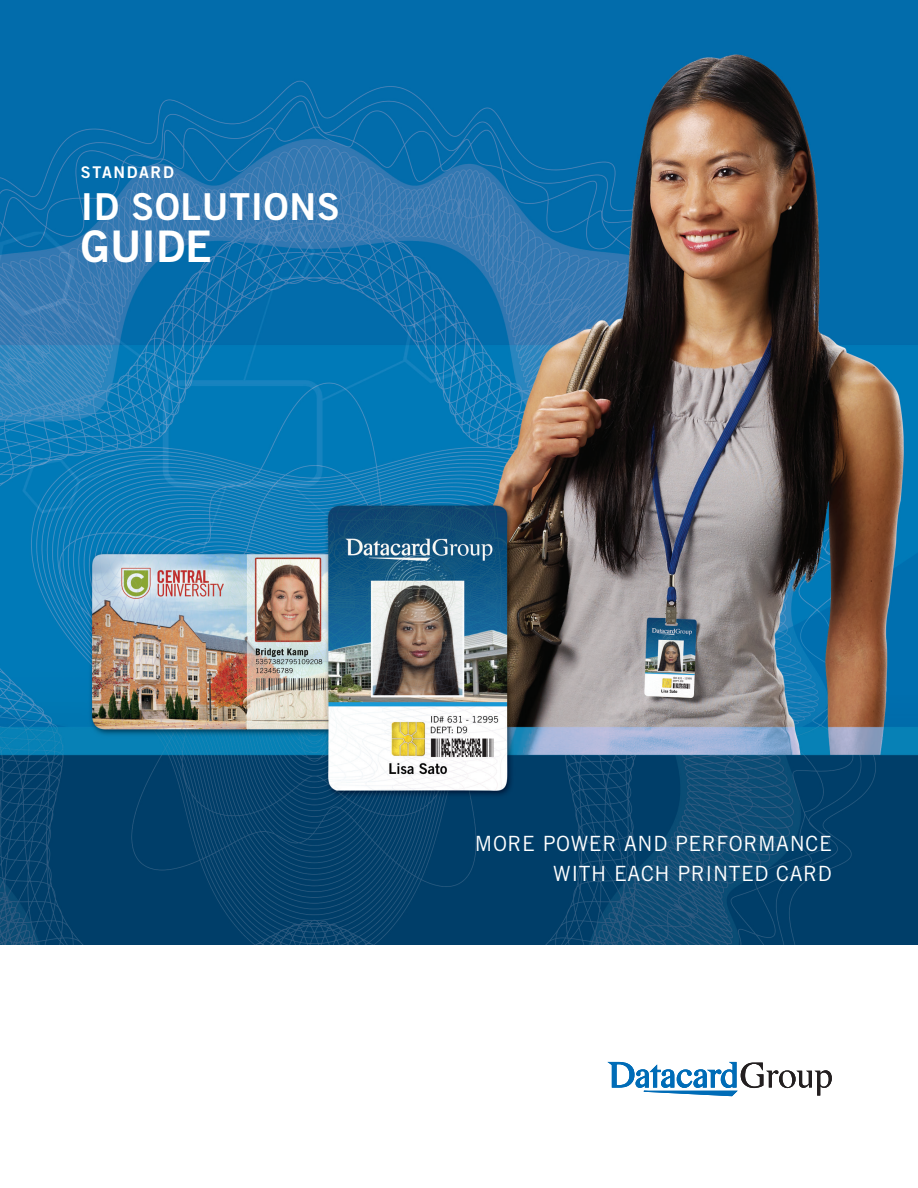
<style>
.page{position:relative;width:918px;height:1188px;background:#fff}
.page>*{position:absolute;margin:0;border:0;box-sizing:border-box;transform-origin:0 0}
.t1{font:43.65px "Trade Gothic Bold Two";color:#fff}
.t2{font:37.2px "Trade Gothic Bold Two";letter-spacing:.02em;color:#fff}
.t3{font:21px/30px "Trade Gothic";letter-spacing:.03em;color:#fff;text-align:right}
.t4{font:16.2px "Trade Gothic Bold Two";letter-spacing:.1em;color:#fff}
</style>
<div class="page">
<img style="left:0;top:0;width:918px;height:945px">
<svg style="left:607px;top:1062px;width:225px;height:35px"></svg>
<p class="t4" style="left:81px;top:162px;width:94px">STANDARD</p>
<h2 class="t2" style="left:81px;top:184px;width:260px">ID SOLUTIONS</h2>
<h1 class="t1" style="left:81px;top:219px;width:132px">GUIDE</h1>
<p class="t3" style="left:475px;top:828px;width:358px">MORE POWER AND PERFORMANCE<br>WITH EACH PRINTED CARD</p>
</div>
